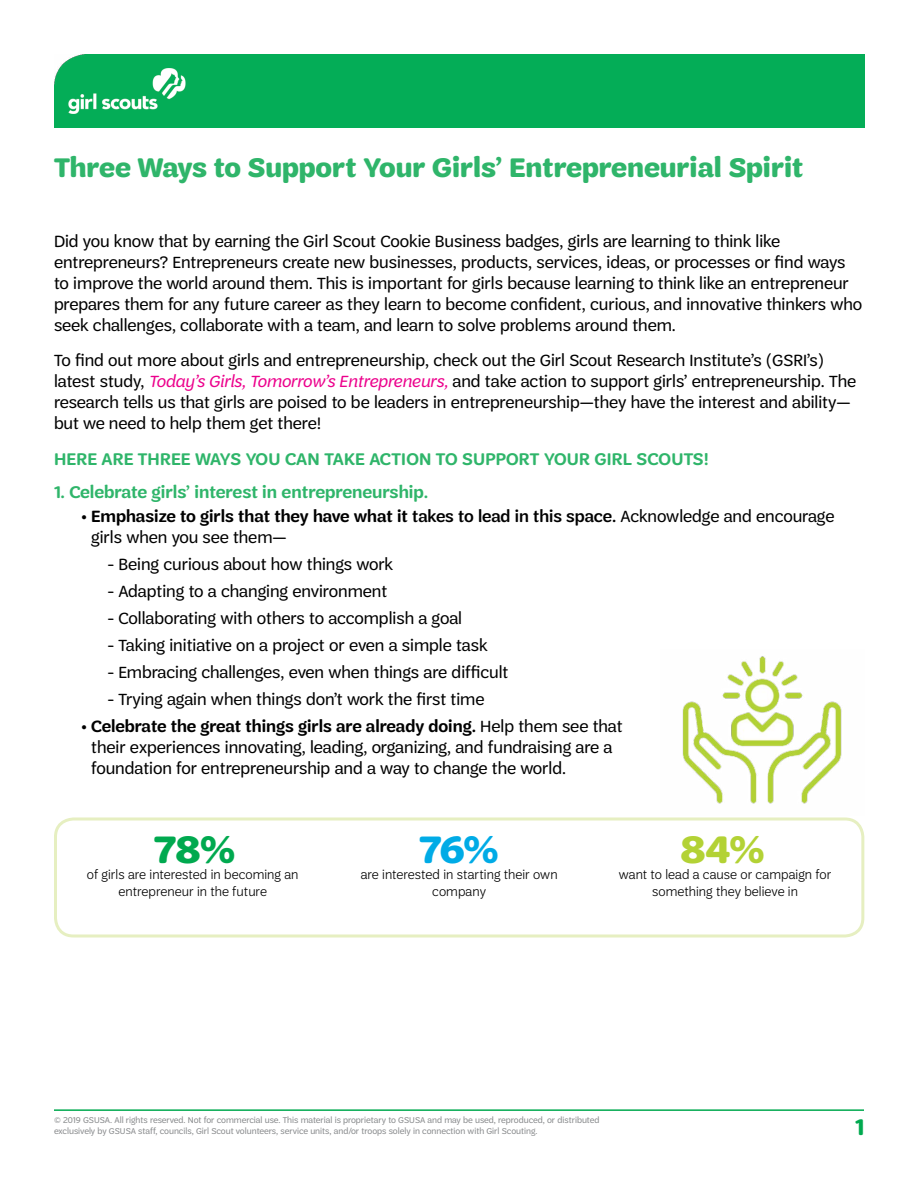
<style>
.page{position:relative;width:918px;height:1188px;background:#fff}
.page>*{position:absolute;margin:0;border:0;box-sizing:border-box;transform-origin:0 0}
.t1{font:700 40.5px "Trefoil Sans";color:#00a94f}
.t2{font:700 40.5px "Trefoil Sans";color:#00abe6}
.t3{font:700 40.5px "Trefoil Sans";color:#b3d235}
.t4{font:700 28.5px "Trefoil Sans";color:#2fb56a}
.t5{font:700 24px "Trefoil Sans Cond";color:#00a94f}
.t6{font:600 18px "Trefoil Sans";color:#2fb56a}
.t7{font:17.4px/21px "Trefoil Sans";color:#000}
.t8{font:300 13.5px "Trefoil Sans";letter-spacing:.005em;color:#000}
.t9{font:9px/10.8px "Trefoil Sans";color:#8a8c8e}
.s1{font-style:italic;color:#ec008c}
.s2{font-weight:600}
.s3{font-weight:500}
</style>
<div class="page">
<hr style="left:54px;top:1109px;width:810px;height:2px;background:#00a94f">
<div style="left:54px;top:54px;width:810px;height:74px;background:#04ad57"></div>
<div style="left:54px;top:818px;width:810px;height:120px;border:3px solid #e6efc1;border-radius:18px"></div>
<img style="left:682px;top:656px;width:160px;height:148px">
<h2 class="t4" style="left:54px;top:152px;width:751px">Three Ways to Support Your Girls’ Entrepreneurial Spirit</h2>
<p class="t7" style="left:54px;top:231px;width:810px">Did you know that by earning the Girl Scout Cookie Business badges, girls are learning to think like entrepreneurs? Entrepreneurs create new businesses, products, services, ideas, or processes or find ways to improve the world around them. This is important for girls because learning to think like an entrepreneur prepares them for any future career as they learn to become confident, curious, and innovative thinkers who seek challenges, collaborate with a team, and learn to solve problems around them.</p>
<p class="t7" style="left:54px;top:349px;width:804px">To find out more about girls and entrepreneurship, check out the Girl Scout Research Institute’s (GSRI’s) latest study, <span class="s1">Today’s Girls, Tomorrow’s Entrepreneurs,</span> and take action to support girls’ entrepreneurship. The research tells us that girls are poised to be leaders in entrepreneurship—they have the interest and ability— but we need to help them get there!</p>
<p class="t6" style="left:54px;top:449px;width:656px">HERE ARE THREE WAYS YOU CAN TAKE ACTION TO SUPPORT YOUR GIRL SCOUTS!</p>
<p class="t6" style="left:54px;top:482px;width:376px">1. Celebrate girls’ interest in entrepreneurship.</p>
<p class="t7" style="left:91px;top:505px;width:745px;text-indent:-10px"><span class="s2">• Emphasize to girls that they have what it</span> <span class="s3">takes to lead in this space.</span> Acknowledge and encourage girls when you see them—</p>
<p class="t7" style="left:108px;top:553px;width:287px">- Being curious about how things work</p>
<p class="t7" style="left:108px;top:580px;width:281px">- Adapting to a changing environment</p>
<p class="t7" style="left:108px;top:607px;width:356px">- Collaborating with others to accomplish a goal</p>
<p class="t7" style="left:108px;top:634px;width:381px">- Taking initiative on a project or even a simple task</p>
<p class="t7" style="left:108px;top:661px;width:402px">- Embracing challenges, even when things are difficult</p>
<p class="t7" style="left:108px;top:688px;width:378px">- Trying again when things don’t work the first time</p>
<p class="t7" style="left:91px;top:715px;width:533px;text-indent:-10px"><span class="s2">• Celebrate the great things girls are already doing.</span> Help them see that their experiences innovating, leading, organizing, and fundraising are a foundation for entrepreneurship and a way to change the world.</p>
<h1 class="t1" style="left:154px;top:827px;width:84px">78%</h1>
<p class="t8" style="left:119px;top:884px;width:150px">entrepreneur in the future</p>
<p class="t8" style="left:87px;top:868px;width:213px">of girls are interested in becoming an</p>
<h1 class="t2" style="left:419px;top:827px;width:82px">76%</h1>
<p class="t8" style="left:432px;top:884px;width:55px">company</p>
<p class="t8" style="left:361px;top:868px;width:198px">are interested in starting their own</p>
<h1 class="t3" style="left:681px;top:827px;width:86px">84%</h1>
<p class="t8" style="left:652px;top:884px;width:147px">something they believe in</p>
<p class="t8" style="left:619px;top:868px;width:214px">want to lead a cause or campaign for</p>
<p class="t9" style="left:54px;top:1115px;width:547px">© 2019 GSUSA. All rights reserved. Not for commercial use. This material is proprietary to GSUSA and may be used, reproduced, or distributed exclusively by GSUSA staff, councils, Girl Scout volunteers, service units, and/or troops solely in connection with Girl Scouting.</p>
<h3 class="t5" style="left:855px;top:1114px;width:11px">1</h3>
</div>
